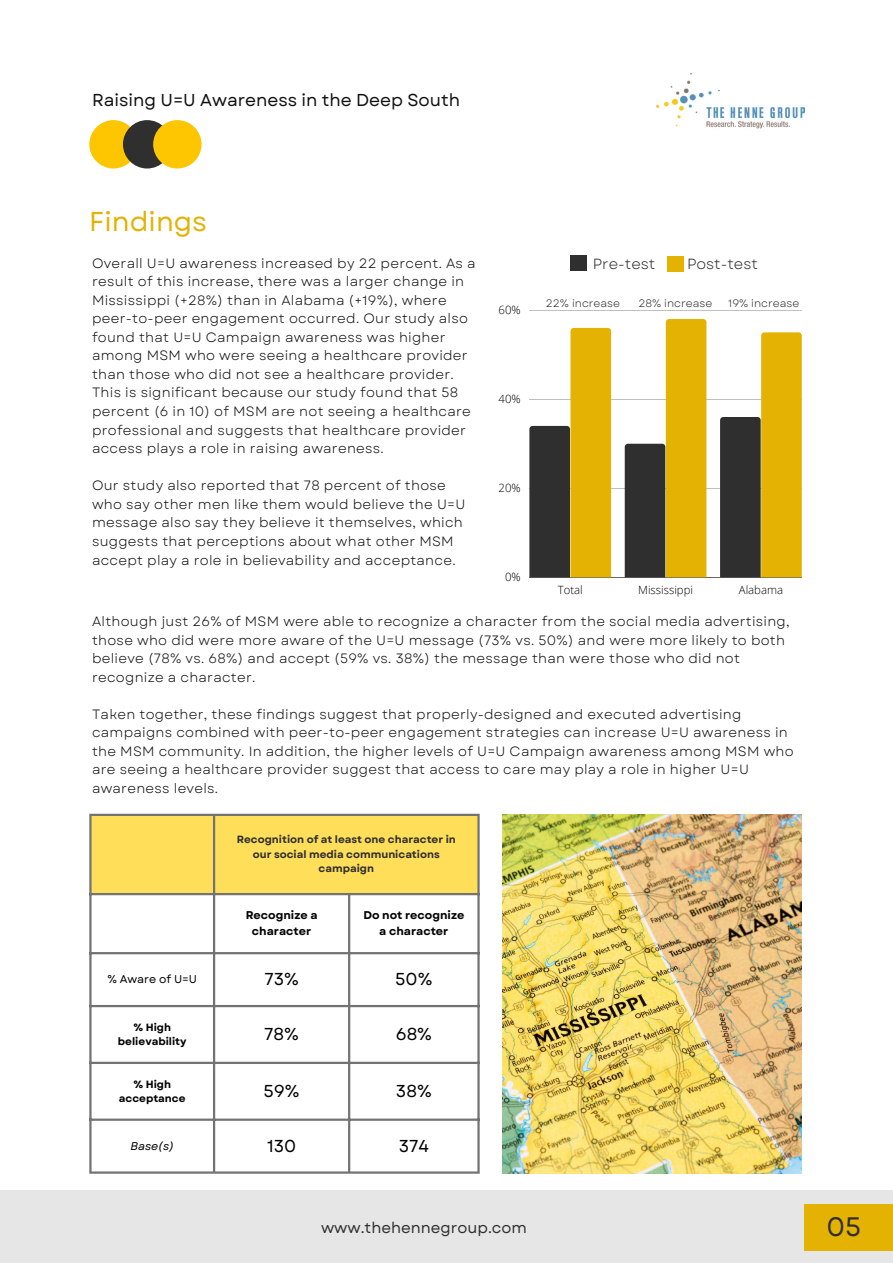
<style>
.page{position:relative;width:893px;height:1263px;background:#fff}
.page>*{position:absolute;margin:0;border:0;box-sizing:border-box;transform-origin:0 0}
.t1{font:27.22px "Garet";color:#e4b203}
.t2{font:26.7px "Garet";color:#302f2f}
.t3{font:17.25px "Garet";color:#101010}
.t4{font:17.25px "Garet";color:#000}
.t5{font:15.23px "Garet";color:#302f2f}
.t6{font:14.7px "Garet";color:#302f2f}
.t7{font:13.5px/18.6px "Garet";letter-spacing:.02em;color:#101010}
.t8{font:300 11.4px "Open Sans";color:#000}
.t9{font:700 11.25px/15.8px "Garet";color:#000;text-align:center}
.t10{font:11.25px "Garet";color:#000}
.t11{font:italic 11.25px "Garet";color:#000}
.t12{font:10.8px "Garet";color:#302f2f}
.t13{font:700 10.5px/14.6px "Garet";color:#302f2f;text-align:center}
.t14{font:700 10.5px/14.6px "Garet";color:#000;text-align:center}
</style>
<div class="page">
<img style="left:656px;top:73px;width:148px;height:56px">
<div style="left:92px;top:816px;width:385px;height:77px;background:#ffde59"></div>
<hr style="left:89px;top:816px;width:3px;height:355px;background:#737373">
<hr style="left:213px;top:816px;width:2px;height:355px;background:#737373">
<hr style="left:348px;top:895px;width:2px;height:276px;background:#737373">
<hr style="left:477px;top:816px;width:3px;height:355px;background:#737373">
<hr style="left:89px;top:814px;width:391px;height:2px;background:#737373">
<hr style="left:89px;top:893px;width:391px;height:2px;background:#737373">
<hr style="left:89px;top:952px;width:391px;height:2px;background:#737373">
<hr style="left:89px;top:1005px;width:391px;height:2px;background:#737373">
<hr style="left:89px;top:1062px;width:391px;height:2px;background:#737373">
<hr style="left:89px;top:1118px;width:391px;height:3px;background:#737373">
<hr style="left:89px;top:1171px;width:391px;height:3px;background:#737373">
<div style="left:0;top:1190px;width:893px;height:73px;background:#e6e6e6"></div>
<div style="left:804px;top:1205px;width:89px;height:46px;background:#e4b203"></div>
<hr style="left:529px;top:310px;width:273px;height:1px;background:#000">
<hr style="left:529px;top:399px;width:273px;height:1px;background:#000">
<hr style="left:529px;top:488px;width:273px;height:1px;background:#000">
<hr style="left:529px;top:577px;width:273px;height:1px;background:#000">
<svg style="left:529px;top:328px;width:82px;height:249px"></svg>
<svg style="left:625px;top:319px;width:81px;height:258px"></svg>
<svg style="left:720px;top:332px;width:82px;height:245px"></svg>
<div style="left:667px;top:256px;width:16px;height:16px;background:#e4b203"></div>
<div style="left:570px;top:255px;width:17px;height:16px;background:#302f2f"></div>
<img style="left:502px;top:815px;width:300px;height:358px">
<div style="left:89px;top:120px;width:49px;height:48px;background:#fec601;border-radius:50%"></div>
<div style="left:123px;top:120px;width:48px;height:48px;background:#302f2f;border-radius:50%"></div>
<div style="left:153px;top:120px;width:49px;height:48px;background:#fec601;border-radius:50%"></div>
<p class="t3" style="left:92px;top:87px;width:369px">Raising U=U Awareness in the Deep South</p>
<h1 class="t1" style="left:89px;top:202px;width:119px">Findings</h1>
<p class="t7" style="left:92px;top:254px;width:385px">Overall U=U awareness increased by 22 percent. As a result of this increase, there was a larger change in Mississippi (+28%) than in Alabama (+19%), where peer-to-peer engagement occurred. Our study also found that U=U Campaign awareness was higher among MSM who were seeing a healthcare provider than those who did not see a healthcare provider.<br>This is significant because our study found that 58 percent (6 in 10) of MSM are not seeing a healthcare professional and suggests that healthcare provider access plays a role in raising awareness.</p>
<p class="t7" style="left:92px;top:476px;width:375px">Our study also reported that 78 percent of those who say other men like them would believe the U=U message also say they believe it themselves, which suggests that perceptions about what other MSM accept play a role in believability and acceptance.</p>
<p class="t8" style="left:498px;top:302px;width:24px">60%</p>
<p class="t8" style="left:498px;top:391px;width:24px">40%</p>
<p class="t8" style="left:498px;top:480px;width:24px">20%</p>
<p class="t8" style="left:505px;top:569px;width:17px">0%</p>
<p class="t6" style="left:593px;top:253px;width:64px">Pre-test</p>
<p class="t6" style="left:687px;top:253px;width:72px">Post-test</p>
<p class="t12" style="left:546px;top:295px;width:76px">22% increase</p>
<p class="t12" style="left:638px;top:295px;width:75px">28% increase</p>
<p class="t12" style="left:728px;top:295px;width:73px">19% increase</p>
<p class="t8" style="left:558px;top:582px;width:26px">Total</p>
<p class="t8" style="left:638px;top:582px;width:56px">Mississippi</p>
<p class="t8" style="left:739px;top:582px;width:46px">Alabama</p>
<p class="t7" style="left:92px;top:612px;width:699px">Although just 26% of MSM were able to recognize a character from the social media advertising, those who did were more aware of the U=U message (73% vs. 50%) and were more likely to both believe (78% vs. 68%) and accept (59% vs. 38%) the message than were those who did not recognize a character.</p>
<p class="t7" style="left:92px;top:705px;width:703px">Taken together, these findings suggest that properly-designed and executed advertising campaigns combined with peer-to-peer engagement strategies can increase U=U awareness in the MSM community. In addition, the higher levels of U=U Campaign awareness among MSM who are seeing a healthcare provider suggest that access to care may play a role in higher U=U awareness levels.</p>
<p class="t13" style="left:237px;top:832px;width:221px">Recognition of at least one character in our social media communications campaign</p>
<p class="t9" style="left:246px;top:908px;width:73px">Recognize a character</p>
<p class="t9" style="left:363px;top:908px;width:102px">Do not recognize a character</p>
<p class="t10" style="left:107px;top:971px;width:91px">% Aware of U=U</p>
<p class="t4" style="left:264px;top:967px;width:36px">73%</p>
<p class="t4" style="left:395px;top:967px;width:39px">50%</p>
<p class="t14" style="left:118px;top:1020px;width:70px">% High believability</p>
<p class="t4" style="left:264px;top:1022px;width:36px">78%</p>
<p class="t4" style="left:396px;top:1022px;width:38px">68%</p>
<p class="t14" style="left:119px;top:1077px;width:68px">% High acceptance</p>
<p class="t4" style="left:264px;top:1079px;width:38px">59%</p>
<p class="t4" style="left:396px;top:1079px;width:37px">38%</p>
<p class="t11" style="left:130px;top:1137px;width:45px">Base(s)</p>
<p class="t4" style="left:267px;top:1133px;width:31px">130</p>
<p class="t4" style="left:399px;top:1133px;width:32px">374</p>
<p class="t5" style="left:321px;top:1217px;width:207px">www.thehennegroup.com</p>
<h2 class="t2" style="left:826px;top:1207px;width:36px">05</h2>
</div>
